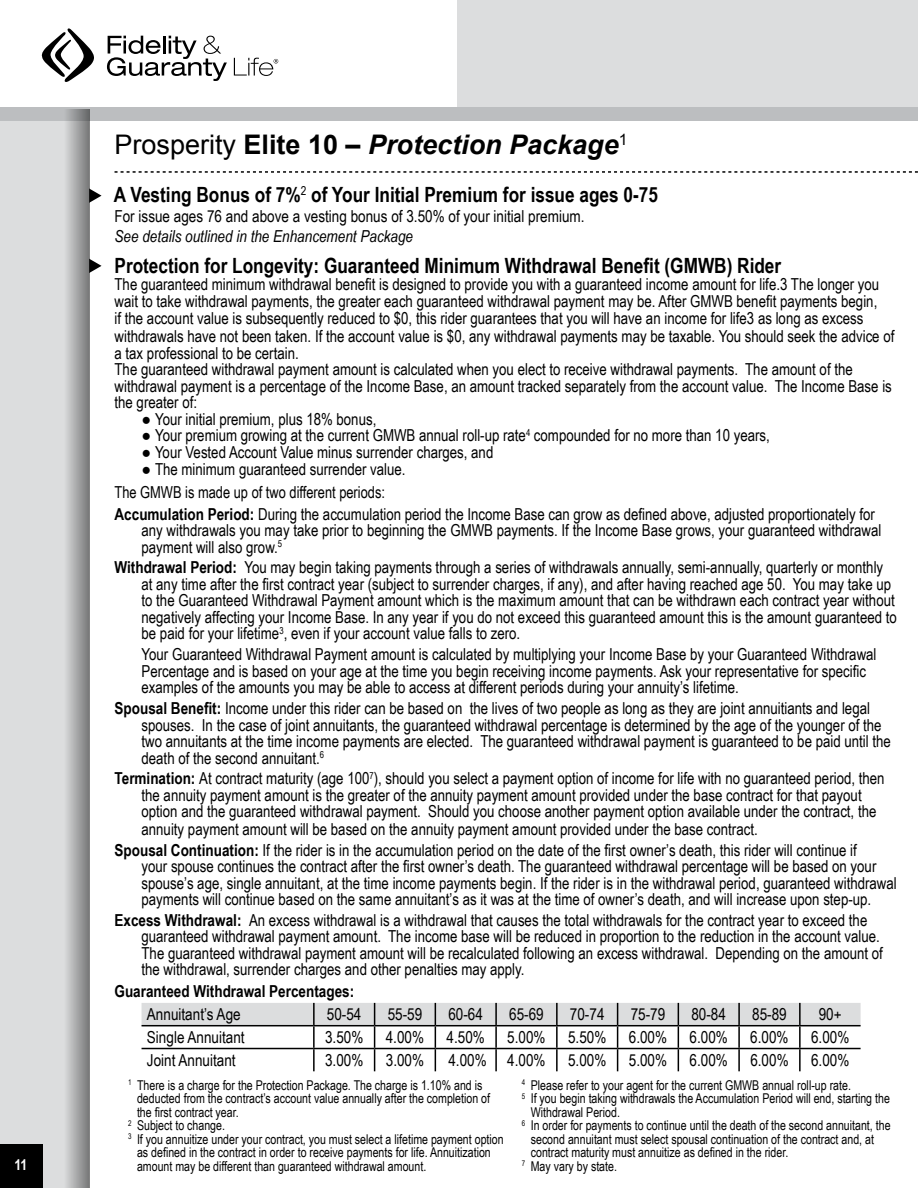
<style>
.page{position:relative;width:918px;height:1188px;background:#fff}
.page>*{position:absolute;margin:0;border:0;box-sizing:border-box;transform-origin:0 0}
.t1{font:italic 700 27px "Arial";color:#000}
.t2{font:700 21px "Arial Narrow";color:#000}
.t3{font:16.5px/16.5px "Arial Narrow";color:#000}
.t4{font:italic 16.5px "Arial Narrow";color:#000}
.t5{font:700 16.5px "Arial Narrow";color:#000}
.t6{font:700 15px "Arial Narrow";color:#fff}
.t7{font:13.5px "Arial Narrow";color:#000;scale:.96 1}
.s1{font-weight:400;font-style:normal}
.s2{font-style:normal}
.s3{font-weight:700}
</style>
<div class="page">
<svg style="left:115px;top:171px;width:803px;height:2px"></svg>
<svg style="left:142px;top:1003px;width:719px;height:68px"></svg>
<hr style="left:739px;top:1048px;width:61px;height:1px;background:#000">
<hr style="left:738px;top:1049px;width:2px;height:22px;background:#000">
<hr style="left:800px;top:1048px;width:61px;height:1px;background:#000">
<hr style="left:799px;top:1049px;width:2px;height:22px;background:#000">
<svg style="left:90px;top:189px;width:12px;height:14px"></svg>
<svg style="left:90px;top:259px;width:12px;height:14px"></svg>
<div style="left:457px;top:0;width:461px;height:114px;background:#dcddde"></div>
<div style="left:0;top:121px;width:64px;height:1067px;background:#dcddde"></div>
<div style="left:0;top:108px;width:918px;height:13px;background:#bcbec0"></div>
<div style="left:64px;top:109px;width:26px;height:1079px;background:linear-gradient(to right,#dadbdc,#797a7a)"></div>
<svg style="left:41px;top:28px;width:53px;height:54px"></svg>
<svg style="left:107px;top:36px;width:120px;height:45px"></svg>
<svg style="left:234px;top:58px;width:44px;height:18px"></svg>
<div style="left:0;top:1145px;width:42px;height:43px;background:#000"></div>
<p class="t6" style="left:14px;top:1154px;width:15px">11</p>
<h1 class="t1" style="left:115px;top:127px;width:514px"><span class="s1">Prosperity</span> <span class="s2">Elite 10 –</span> Protection Package<sup>1</sup></h1>
<p class="t2" style="left:114px;top:179px;width:546px">A Vesting Bonus of 7%<sup>2</sup> of Your Initial Premium for issue ages 0-75</p>
<p class="t3" style="left:115px;top:208px;width:472px">For issue ages 76 and above a vesting bonus of 3.50% of your initial premium.</p>
<p class="t4" style="left:115px;top:225px;width:300px">See details outlined in the Enhancement Package</p>
<p class="t2" style="left:115px;top:249px;width:668px">Protection for Longevity: Guaranteed Minimum Withdrawal Benefit (GMWB) Rider</p>
<p class="t3" style="left:115px;top:275px;width:781px;line-height:17px">The guaranteed minimum withdrawal benefit is designed to provide you with a guaranteed income amount for life.3 The longer you wait to take withdrawal payments, the greater each guaranteed withdrawal payment may be. After GMWB benefit payments begin,<br>if the account value is subsequently reduced to $0, this rider guarantees that you will have an income for life3 as long as excess withdrawals have not been taken. If the account value is $0, any withdrawal payments may be taxable. You should seek the advice of a tax professional to be certain.<br>The guaranteed withdrawal payment amount is calculated when you elect to receive withdrawal payments. The amount of the withdrawal payment is a percentage of the Income Base, an amount tracked separately from the account value. The Income Base is the greater of:</p>
<p class="t3" style="left:142px;top:410px;width:236px">● Your initial premium, plus 18% bonus,</p>
<p class="t3" style="left:142px;top:427px;width:630px">● Your premium growing at the current GMWB annual roll-up rate<sup>4</sup> compounded for no more than 10 years,</p>
<p class="t3" style="left:142px;top:443px;width:353px">● Your Vested Account Value minus surrender charges, and</p>
<p class="t3" style="left:115px;top:457px;width:762px;line-height:22.4px;text-indent:27px">● The minimum guaranteed surrender value.<br>The GMWB is made up of two different periods:<br><span class="s3">Accumulation Period:</span> During the accumulation period the Income Base can grow as defined above, adjusted proportionately for</p>
<p class="t3" style="left:142px;top:521px;width:741px">any withdrawals you may take prior to beginning the GMWB payments. If the Income Base grows, your guaranteed withdrawal payment will also grow.<sup>5</sup></p>
<p class="t3" style="left:142px;top:559px;width:757px;text-indent:-27px"><span class="s3">Withdrawal Period:</span> You may begin taking payments through a series of withdrawals annually, semi-annually, quarterly or monthly at any time after the first contract year (subject to surrender charges, if any), and after having reached age 50. You may take up to the Guaranteed Withdrawal Payment amount which is the maximum amount that can be withdrawn each contract year without negatively affecting your Income Base. In any year if you do not exceed this guaranteed amount this is the amount guaranteed to be paid for your lifetime<sup>3</sup>, even if your account value falls to zero.</p>
<p class="t3" style="left:142px;top:646px;width:737px">Your Guaranteed Withdrawal Payment amount is calculated by multiplying your Income Base by your Guaranteed Withdrawal<br>Percentage and is based on your age at the time you begin receiving income payments. Ask your representative for specific examples of the amounts you may be able to access at different periods during your annuity’s lifetime.</p>
<p class="t3" style="left:142px;top:699px;width:751px;text-indent:-27px"><span class="s3">Spousal Benefit:</span> Income under this rider can be based on the lives of two people as long as they are joint annuitiants and legal spouses. In the case of joint annuitants, the guaranteed withdrawal percentage is determined by the age of the younger of the two annuitants at the time income payments are elected. The guaranteed withdrawal payment is guaranteed to be paid until the death of the second annuitant.<sup>6</sup></p>
<p class="t3" style="left:142px;top:770px;width:745px;text-indent:-27px"><span class="s3">Termination:</span> At contract maturity (age 100<sup>7</sup>), should you select a payment option of income for life with no guaranteed period, then the annuity payment amount is the greater of the annuity payment amount provided under the base contract for that payout option and the guaranteed withdrawal payment. Should you choose another payment option available under the contract, the annuity payment amount will be based on the annuity payment amount provided under the base contract.</p>
<p class="t3" style="left:142px;top:841px;width:757px;text-indent:-27px"><span class="s3">Spousal Continuation:</span> If the rider is in the accumulation period on the date of the first owner’s death, this rider will continue if<br>your spouse continues the contract after the first owner’s death. The guaranteed withdrawal percentage will be based on your spouse’s age, single annuitant, at the time income payments begin. If the rider is in the withdrawal period, guaranteed withdrawal payments will continue based on the same annuitant’s as it was at the time of owner’s death, and will increase upon step-up.</p>
<p class="t3" style="left:142px;top:911px;width:743px;text-indent:-27px"><span class="s3">Excess Withdrawal:</span> An excess withdrawal is a withdrawal that causes the total withdrawals for the contract year to exceed the guaranteed withdrawal payment amount. The income base will be reduced in proportion to the reduction in the account value.<br>The guaranteed withdrawal payment amount will be recalculated following an excess withdrawal. Depending on the amount of the withdrawal, surrender charges and other penalties may apply.</p>
<p class="t5" style="left:115px;top:979px;width:241px">Guaranteed Withdrawal Percentages:</p>
<p class="t3" style="left:147px;top:1006px;width:95px">Annuitant’s Age</p>
<p class="t3" style="left:327px;top:1006px;width:36px">50-54</p>
<p class="t3" style="left:388px;top:1006px;width:36px">55-59</p>
<p class="t3" style="left:448px;top:1006px;width:36px">60-64</p>
<p class="t3" style="left:509px;top:1006px;width:36px">65-69</p>
<p class="t3" style="left:570px;top:1006px;width:36px">70-74</p>
<p class="t3" style="left:631px;top:1006px;width:36px">75-79</p>
<p class="t3" style="left:691px;top:1006px;width:36px">80-84</p>
<p class="t3" style="left:752px;top:1006px;width:36px">85-89</p>
<p class="t3" style="left:819px;top:1006px;width:24px">90+</p>
<p class="t3" style="left:147px;top:1028px;width:99px">Single Annuitant</p>
<p class="t3" style="left:325px;top:1028px;width:40px">3.50%</p>
<p class="t3" style="left:386px;top:1028px;width:40px">4.00%</p>
<p class="t3" style="left:447px;top:1028px;width:40px">4.50%</p>
<p class="t3" style="left:507px;top:1028px;width:40px">5.00%</p>
<p class="t3" style="left:568px;top:1028px;width:40px">5.50%</p>
<p class="t3" style="left:629px;top:1028px;width:40px">6.00%</p>
<p class="t3" style="left:690px;top:1028px;width:40px">6.00%</p>
<p class="t3" style="left:750px;top:1028px;width:40px">6.00%</p>
<p class="t3" style="left:811px;top:1028px;width:40px">6.00%</p>
<p class="t3" style="left:147px;top:1051px;width:90px">Joint Annuitant</p>
<p class="t3" style="left:325px;top:1051px;width:40px">3.00%</p>
<p class="t3" style="left:386px;top:1051px;width:40px">3.00%</p>
<p class="t3" style="left:448px;top:1051px;width:99px">4.00% 4.00%</p>
<p class="t3" style="left:568px;top:1051px;width:40px">5.00%</p>
<p class="t3" style="left:629px;top:1051px;width:40px">5.00%</p>
<p class="t3" style="left:690px;top:1051px;width:40px">6.00%</p>
<p class="t3" style="left:750px;top:1051px;width:40px">6.00%</p>
<p class="t3" style="left:811px;top:1051px;width:40px">6.00%</p>
<p class="t7" style="left:128px;top:1075px;width:371px"><sup>1</sup> There is a charge for the Protection Package. The charge is 1.10% and is</p>
<p class="t7" style="left:137px;top:1089px;width:369px">deducted from the contract’s account value annually after the completion of</p>
<p class="t7" style="left:137px;top:1102px;width:107px">the first contract year.</p>
<p class="t7" style="left:128px;top:1116px;width:103px"><sup>2</sup> Subject to change.</p>
<p class="t7" style="left:128px;top:1129px;width:393px"><sup>3</sup> If you annuitize under your contract, you must select a lifetime payment option</p>
<p class="t7" style="left:137px;top:1143px;width:370px">as defined in the contract in order to receive payments for life. Annuitization</p>
<p class="t7" style="left:137px;top:1156px;width:303px">amount may be different than guaranteed withdrawal amount.</p>
<p class="t7" style="left:522px;top:1075px;width:344px"><sup>4</sup> Please refer to your agent for the current GMWB annual roll-up rate.</p>
<p class="t7" style="left:522px;top:1089px;width:385px"><sup>5</sup> If you begin taking withdrawals the Accumulation Period will end, starting the</p>
<p class="t7" style="left:531px;top:1102px;width:94px">Withdrawal Period.</p>
<p class="t7" style="left:522px;top:1116px;width:386px"><sup>6</sup> In order for payments to continue until the death of the second annuitant, the</p>
<p class="t7" style="left:531px;top:1129px;width:359px">second annuitant must select spousal continuation of the contract and, at</p>
<p class="t7" style="left:531px;top:1143px;width:270px">contract maturity must annuitize as defined in the rider.</p>
<p class="t7" style="left:522px;top:1156px;width:101px"><sup>7</sup> May vary by state.</p>
</div>
